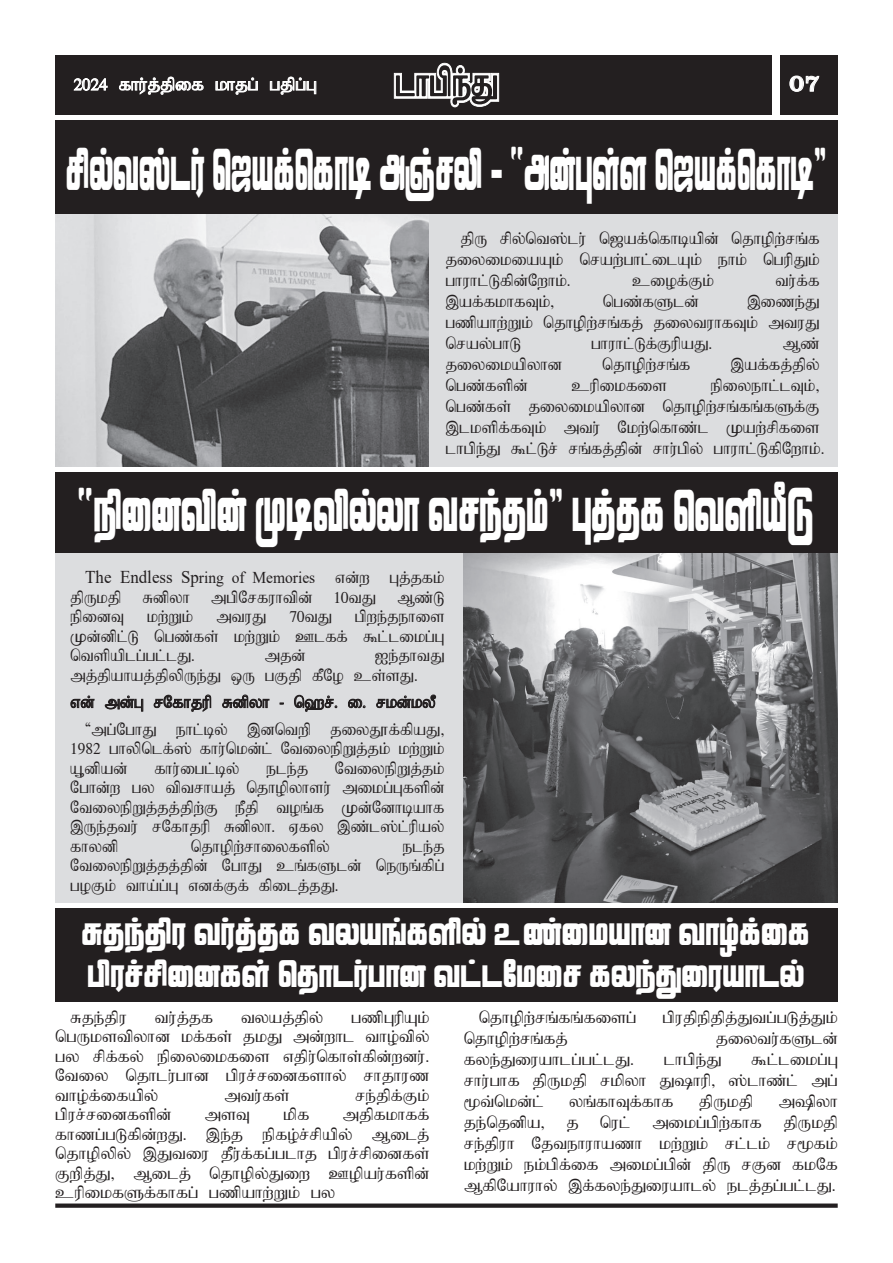
<style>
.page{position:relative;width:893px;height:1263px;background:#fff}
.page>*{position:absolute;margin:0;border:0;box-sizing:border-box;transform-origin:0 0}
.t1{font:64.5px "LRAVI";color:#fff;scale:.59 1}
.t2{font:64.5px "LRAVI";color:#fff;scale:.68 1}
.t3{font:42px/42px "LRAVI";color:#fff;scale:.93 1}
.t4{font:24px "FM Emaneex";color:#fff}
.t5{font:19.5px "Baamini";color:#fff}
.t6{font:18.75px/19.5px "Bamini";color:#231f20;text-align:justify}
.t7{font:18.75px/19.5px "Bamini";color:#231f20;text-align:justify;scale:.94 1}
.t8{font:18.75px/21px "Bamini";color:#231f20;text-align:justify;scale:.96 1}
.t9{font:16.5px "Times New Roman";color:#231f20;scale:.94 1}
.s1{font-family:"FM Basurux"}
.s2{font-size:18px}
.s3{font-family:"Bamini";font-size:18.75px}
</style>
<div class="page">
<div style="left:55px;top:548px;width:783px;height:356px;background:#dcdddf"></div>
<img style="left:464px;top:552px;width:374px;height:352px">
<svg style="left:71px;top:695px;width:23px;height:13px"></svg>
<svg style="left:105px;top:695px;width:38px;height:16px"></svg>
<svg style="left:154px;top:695px;width:57px;height:17px"></svg>
<svg style="left:222px;top:695px;width:47px;height:13px"></svg>
<svg style="left:294px;top:695px;width:43px;height:17px"></svg>
<svg style="left:348px;top:699px;width:18px;height:9px"></svg>
<svg style="left:376px;top:695px;width:60px;height:13px"></svg>
<div style="left:780px;top:55px;width:58px;height:60px;background:#231f20"></div>
<div style="left:55px;top:55px;width:717px;height:60px;background:#231f20"></div>
<svg style="left:790px;top:76px;width:29px;height:16px"></svg>
<svg style="left:73px;top:78px;width:35px;height:13px"></svg>
<svg style="left:119px;top:76px;width:85px;height:19px"></svg>
<svg style="left:215px;top:77px;width:43px;height:18px"></svg>
<svg style="left:270px;top:76px;width:47px;height:19px"></svg>
<svg style="left:55px;top:1203px;width:783px;height:5px;background:#434041"></svg>
<div style="left:55px;top:120px;width:783px;height:94px;background:#231f20"></div>
<div style="left:55px;top:214px;width:783px;height:306px;background:#dcdddf"></div>
<img style="left:55px;top:214px;width:373px;height:253px">
<div style="left:55px;top:471px;width:783px;height:81px;background:#231f20"></div>
<div style="left:55px;top:908px;width:783px;height:94px;background:#231f20"></div>
<div style="left:55px;top:467px;width:783px;height:5px;background:#fff"></div>
<svg style="left:394px;top:63px;width:105px;height:44px"></svg>
<p class="t5" style="left:74px;top:76px;width:244px">2024 fhu;j;jpif khjg; gjpg;G</p>
<p class="t4" style="left:789px;top:70px;width:31px">07</p>
<h1 class="t1" style="left:67px;top:141px;width:1290px">rpy;t];lu; n[af;nfhb mQ;ryp <span class="s1">-</span> 'md;Gs;s n[af;nfhb"</h1>
<p class="t8" style="left:445px;top:229px;width:391px;text-indent:15px">JPU RPY;NT];LU; N[AF;NFHBAPD; NJHOPW;RQ;F JIYIKIAAK; NRAW;GHL;ILAK; EHK; NGUPJK; GHUHL;LFPD;NWHK;.</p>
<p class="t8" style="left:632px;top:271px;width:87px">CIOF;FK;</p>
<p class="t8" style="left:775px;top:271px;width:47px">TU;F;F</p>
<p class="t8" style="left:445px;top:292px;width:115px">,AF;FKHFTK;&gt;</p>
<p class="t8" style="left:603px;top:292px;width:102px">NGZ;FSLD;</p>
<p class="t8" style="left:445px;top:292px;width:391px;text-indent:302px">,IZE;J GZPAHW;WK; NJHOPW;RQ;FJ; JIYTUHFTK; MTUJ NRAY;GHL</p>
<p class="t8" style="left:591px;top:334px;width:128px">GHUHL;LF;FUPAJ.</p>
<p class="t8" style="left:782px;top:334px;width:40px">MZ;</p>
<p class="t8" style="left:445px;top:355px;width:123px">JIYIKAPYHD</p>
<p class="t8" style="left:602px;top:355px;width:93px">NJHOPW;RQ;F</p>
<p class="t8" style="left:730px;top:355px;width:94px">,AF;FJ;JPY;</p>
<p class="t8" style="left:445px;top:376px;width:87px">NGZ;FSPD;</p>
<p class="t8" style="left:571px;top:376px;width:101px">CUPIKFIS</p>
<p class="t8" style="left:445px;top:376px;width:396px;text-align:left;text-indent:265px">EPIYEHL;LTK;&gt; NGZ;FS; JIYIKAPYHD NJHOPW;RQ;FQ;FSF;F ,LKSPF;FTK; MTU; NKW;NFHZ;L KAW;RPFIS LHGPE;J $L;LR; RQ;FJ;JPD; RHU;GPY; GHUHL;LFPNWHK;.</p>
<h1 class="t2" style="left:78px;top:482px;width:1084px">'epidtpd; Kbtpy;yh tre;jk;" Gj;jf ntspaPL</h1>
<p class="t9" style="left:85px;top:566px;width:384px"><span class="s2">The Endless Sp</span>ring of Memories <span class="s3">VD;W GJ;JFK;</span></p>
<p class="t7" style="left:70px;top:588px;width:400px">JPUKJP RDPYH MGPNRFUHTPD; 10TJ MZ;L EPIDT KW;WK; MTUJ 70TJ GPWE;JEHIS KD;DPL;L NGZ;FS; KW;WK; CLFF; $L;LIKG;G NTSPAPLG;GL;LJ.</p>
<p class="t7" style="left:70px;top:647px;width:400px;text-indent:305px">IE;JHTJ<br>MJ;JPAHAJ;JPYPUE;J XU GFJP FPNO CS;SJ.</p>
<p class="t7" style="left:85px;top:689px;width:384px;line-height:27px;text-indent:-15px">VD; MD;G RNFHJUP RDPYH - N`R;. I. RKD;KYP 'MG;NGHJ EHL;BY; ,DNTWP JIYJ}F;FPAJ&gt;</p>
<p class="t7" style="left:70px;top:740px;width:400px">1982 GHYPNLF;]; FHU;NKD;L; NTIYEPWJ;JK; KW;WK;<br>A+DPAD;</p>
<p class="t7" style="left:264px;top:647px;width:45px">MJD;</p>
<p class="t7" style="left:70px;top:759px;width:400px;text-indent:265px">NTIYEPWJ;JK; NGHD;W GY TPTRHAJ; NJHOPYHSU; MIKG;GFSPD; NTIYEPWJ;JJ;JPW;F EPJP TOQ;F KD;NDHBAHF ,UE;JTU; RNFHJUP RDPYH. VFY ,Z;L];L;UPAY; FHYDP</p>
<p class="t7" style="left:154px;top:759px;width:92px">FHU;IGL;BY;</p>
<p class="t7" style="left:266px;top:759px;width:46px">ELE;J</p>
<p class="t7" style="left:191px;top:837px;width:149px">NJHOPW;RHIYFSPY;</p>
<p class="t7" style="left:70px;top:837px;width:400px;text-indent:332px">ELE;J NTIYEPWJ;JJ;JPD; NGHJ CQ;FSLD; NEUQ;FPG; GOFK; THA;G;G VDF;FF; FPILJ;JJ.</p>
<h2 class="t3" style="left:82px;top:914px;width:784px">Rje;jpu tu;j;jf tyaq;fspy; cz;ikahd tho;f;if gpur;rpidfs; njhlu;ghd tl;lNkir fye;Jiuahly;</h2>
<p class="t6" style="left:479px;top:1008px;width:159px">NJHOPW;RQ;FQ;FISG;</p>
<p class="t6" style="left:662px;top:1008px;width:177px">GPUJPEPJPJ;JTG;GLJ;JK;</p>
<p class="t6" style="left:464px;top:1029px;width:106px">NJHOPW;RQ;FJ;</p>
<p class="t6" style="left:716px;top:1029px;width:123px">JIYTU;FSLD;</p>
<p class="t6" style="left:464px;top:1050px;width:172px">FYE;JIUAHLG;GL;LJ.</p>
<p class="t6" style="left:664px;top:1050px;width:59px">LHGPE;J</p>
<p class="t6" style="left:55px;top:1008px;width:376px;text-indent:296px">GZPGUPAK; NGUKSTPYHD KF;FS; JKJ MD;WHL THO;TPY; GY RPF;FY; EPIYIKFIS VJPU;NFHS;FPD;WDU;.<br>NTIY NJHLU;GHD GPUR;RIDFSHY; RHJHUZ THO;F;IFAPY;</p>
<p class="t6" style="left:70px;top:1008px;width:58px">RJE;JPU</p>
<p class="t6" style="left:155px;top:1008px;width:60px">TU;J;JF</p>
<p class="t6" style="left:241px;top:1008px;width:84px">TYAJ;JPY;</p>
<p class="t6" style="left:464px;top:1050px;width:376px;line-height:21px;text-indent:288px">$L;LIKG;G RHU;GHF JPUKJP RKPYH J\HUP&gt; ];LHZ;L; MG; %T;NKD;L;</p>
<p class="t6" style="left:224px;top:1086px;width:67px">MTU;FS;</p>
<p class="t6" style="left:355px;top:1086px;width:76px">RE;JPF;FK;</p>
<p class="t6" style="left:464px;top:1092px;width:376px;line-height:21px;text-indent:315px">M\PYH JE;NJDPA&gt; J NUL; MIKG;GPW;FHF JPUKJP RE;JPUH NJTEHUHAZH KW;WK; RL;LK; R%FK; KW;WK; EK;GPF;IF MIKG;GPD; JPU RFD FKNF MFPNAHUHY; ,F;FYE;JIUAHLY; ELJ;JG;GL;LJ.</p>
<p class="t6" style="left:569px;top:1092px;width:106px">YQ;FHTF;FHF</p>
<p class="t6" style="left:699px;top:1092px;width:56px">JPUKJP</p>
<p class="t6" style="left:55px;top:1106px;width:376px;text-indent:287px">MJPFKHFF; FHZG;GLFPD;WJ. ,E;J EPFO;R;RPAPY; MILJ; NJHOPYPY; ,JTIU JPU;F;FG;GLHJ GPUR;RPIDFS; FWPJ;J&gt; MILJ; NJHOPY;JIW COPAU;FSPD; CUPIKFSF;FHFG; GZPAHW;WK; GY</p>
<p class="t6" style="left:55px;top:1106px;width:118px">GPUR;RIDFSPD;</p>
<p class="t6" style="left:205px;top:1106px;width:47px">MST</p>
<p class="t6" style="left:283px;top:1106px;width:28px">KPF</p>
</div>
